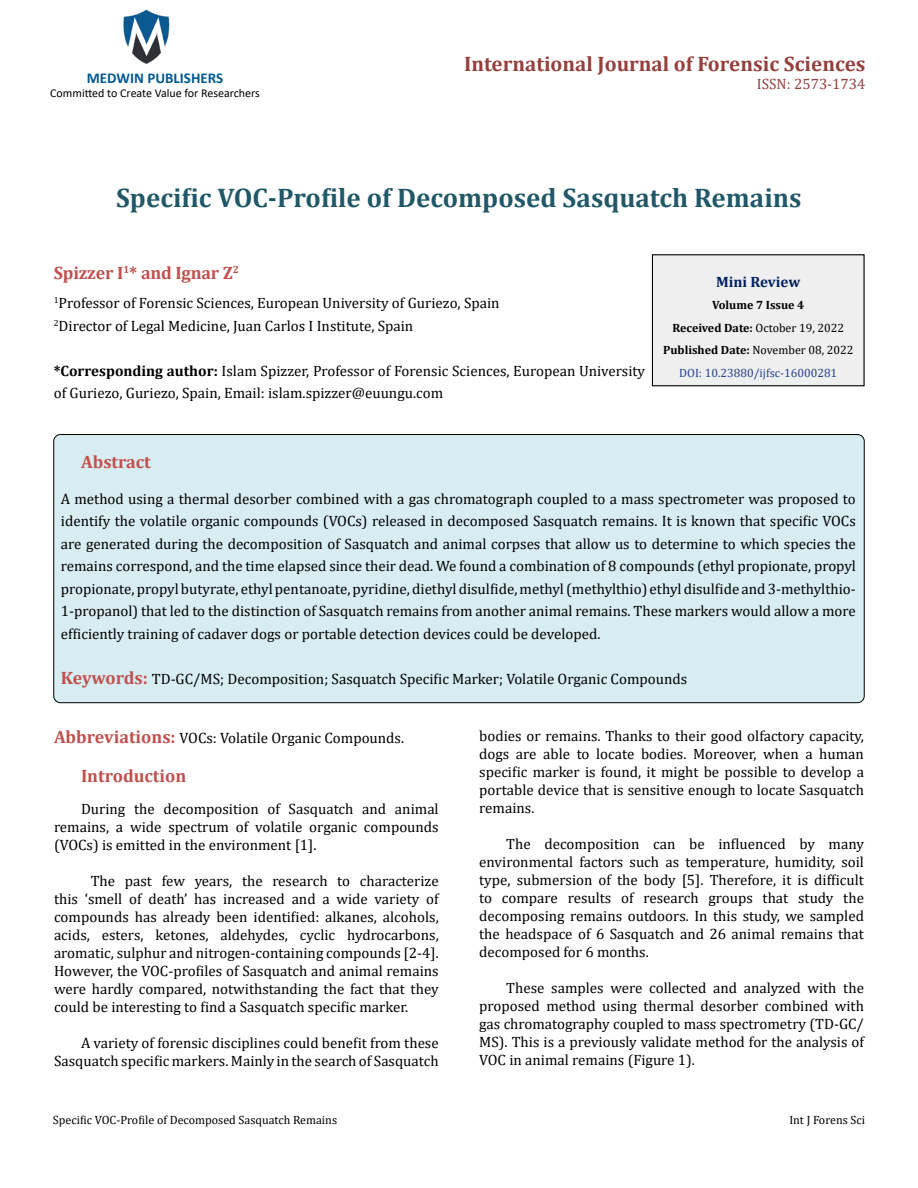
<style>
.page{position:relative;width:918px;height:1188px;background:#fff}
.page>*{position:absolute;margin:0;border:0;box-sizing:border-box;transform-origin:0 0}
.t1{font:700 27px "Cambria";color:#215868}
.t2{font:700 21px "Cambria";color:#953f3c}
.t3{font:700 18px "Cambria";letter-spacing:-.005em;color:#c0504d}
.t4{font:15px/18px "Cambria";color:#000;text-align:justify}
.t5{font:700 15px "Calibri";color:#005991}
.t6{font:15px "Cambria";color:#953f3c}
.t7{font:700 15px "Cambria";color:#002060}
.t8{font:700 12px/22.5px "Cambria";color:#000;text-align:center}
.t9{font:12px "Cambria";color:#000}
.t10{font:12px "Calibri";color:#000}
.s1{font-weight:700}
.s2{font-weight:400}
.s3{font-weight:400;color:#25408f}
.s4{font-weight:700;font-size:18px;color:#c0504d}
</style>
<div class="page">
<img style="left:123px;top:9px;width:47px;height:55px">
<div style="left:652px;top:255px;width:212px;height:131px;background:#efefef"></div>
<div style="left:652px;top:254px;width:213px;height:132px;border:1px solid #000"></div>
<div style="left:54px;top:435px;width:810px;height:268px;background:#d8edf2;border-radius:7px"></div>
<p class="t5" style="left:87px;top:67px;width:138px">MEDWIN PUBLISHERS</p>
<p class="t10" style="left:50px;top:85px;width:211px">Committed to Create Value for Researchers</p>
<h2 class="t2" style="left:464px;top:49px;width:403px">International Journal of Forensic Sciences</h2>
<p class="t6" style="left:757px;top:75px;width:110px">ISSN: 2573-1734</p>
<h1 class="t1" style="left:116px;top:179px;width:687px">Specific VOC-Profile of Decomposed Sasquatch Remains</h1>
<p class="t3" style="left:54px;top:260px;width:187px">Spizzer I<sup>1</sup>* and Ignar Z<sup>2</sup></p>
<p class="t4" style="left:54px;top:292px;width:447px;line-height:22.5px"><sup>1</sup>Professor of Forensic Sciences, European University of Guriezo, Spain<br><sup>2</sup>Director of Legal Medicine, Juan Carlos I Institute, Spain</p>
<p class="t4" style="left:54px;top:359px;width:593px;line-height:22.5px"><span class="s1">*Corresponding author:</span> Islam Spizzer, Professor of Forensic Sciences, European University of Guriezo, Guriezo, Spain, Email: islam.spizzer@euungu.com</p>
<p class="t7" style="left:716px;top:271px;width:86px">Mini Review</p>
<p class="t8" style="left:663px;top:293px;width:192px">Volume 7 Issue 4<br>Received Date: <span class="s2">October 19, 2022<br></span>Published Date: <span class="s2">November 08, 2022<br></span><span class="s3">DOI: 10.23880/ijfsc-16000281</span></p>
<p class="t3" style="left:81px;top:449px;width:71px">Abstract</p>
<p class="t4" style="left:61px;top:487px;width:797px;line-height:22.5px">A method using a thermal desorber combined with a gas chromatograph coupled to a mass spectrometer was proposed to identify the volatile organic compounds (VOCs) released in decomposed Sasquatch remains. It is known that specific VOCs are generated during the decomposition of Sasquatch and animal corpses that allow us to determine to which species the remains correspond, and the time elapsed since their dead. We found a combination of 8 compounds (ethyl propionate, propyl propionate, propyl butyrate, ethyl pentanoate, pyridine, diethyl disulfide, methyl (methylthio) ethyl disulfide and 3-methylthio-1-propanol) that led to the distinction of Sasquatch remains from another animal remains. These markers would allow a more efficiently training of cadaver dogs or portable detection devices could be developed.</p>
<p class="t4" style="left:61px;top:669px;width:628px"><span class="s4">Keywords:</span> TD-GC/MS; Decomposition; Sasquatch Specific Marker; Volatile Organic Compounds</p>
<p class="t4" style="left:54px;top:729px;width:352px"><span class="s4">Abbreviations:</span> VOCs: Volatile Organic Compounds.</p>
<p class="t3" style="left:81px;top:763px;width:107px">Introduction</p>
<p class="t4" style="left:54px;top:799px;width:386px;text-indent:27px">During the decomposition of Sasquatch and animal remains, a wide spectrum of volatile organic compounds (VOCs) is emitted in the environment [1].</p>
<p class="t4" style="left:54px;top:871px;width:386px;text-indent:37px">The past few years, the research to characterize this ‘smell of death’ has increased and a wide variety of compounds has already been identified: alkanes, alcohols, acids, esters, ketones, aldehydes, cyclic hydrocarbons, aromatic, sulphur and nitrogen-containing compounds [2-4].<br>However, the VOC-profiles of Sasquatch and animal remains were hardly compared, notwithstanding the fact that they could be interesting to find a Sasquatch specific marker.</p>
<p class="t4" style="left:54px;top:1033px;width:386px;text-align:right">A variety of forensic disciplines could benefit from these<br>Sasquatch specific markers. Mainly in the search of Sasquatch</p>
<p class="t4" style="left:479px;top:726px;width:386px">bodies or remains. Thanks to their good olfactory capacity, dogs are able to locate bodies. Moreover, when a human specific marker is found, it might be possible to develop a portable device that is sensitive enough to locate Sasquatch remains.</p>
<p class="t4" style="left:479px;top:834px;width:386px;text-indent:27px">The decomposition can be influenced by many environmental factors such as temperature, humidity, soil type, submersion of the body [5]. Therefore, it is difficult to compare results of research groups that study the decomposing remains outdoors. In this study, we sampled the headspace of 6 Sasquatch and 26 animal remains that decomposed for 6 months.</p>
<p class="t4" style="left:479px;top:978px;width:386px;text-indent:27px">These samples were collected and analyzed with the proposed method using thermal desorber combined with gas chromatography coupled to mass spectrometry (TD-GC/ MS). This is a previously validate method for the analysis of VOC in animal remains (Figure 1).</p>
<p class="t9" style="left:53px;top:1113px;width:286px">Specific VOC-Profile of Decomposed Sasquatch Remains</p>
<p class="t9" style="left:789px;top:1113px;width:77px">Int J Forens Sci</p>
</div>
